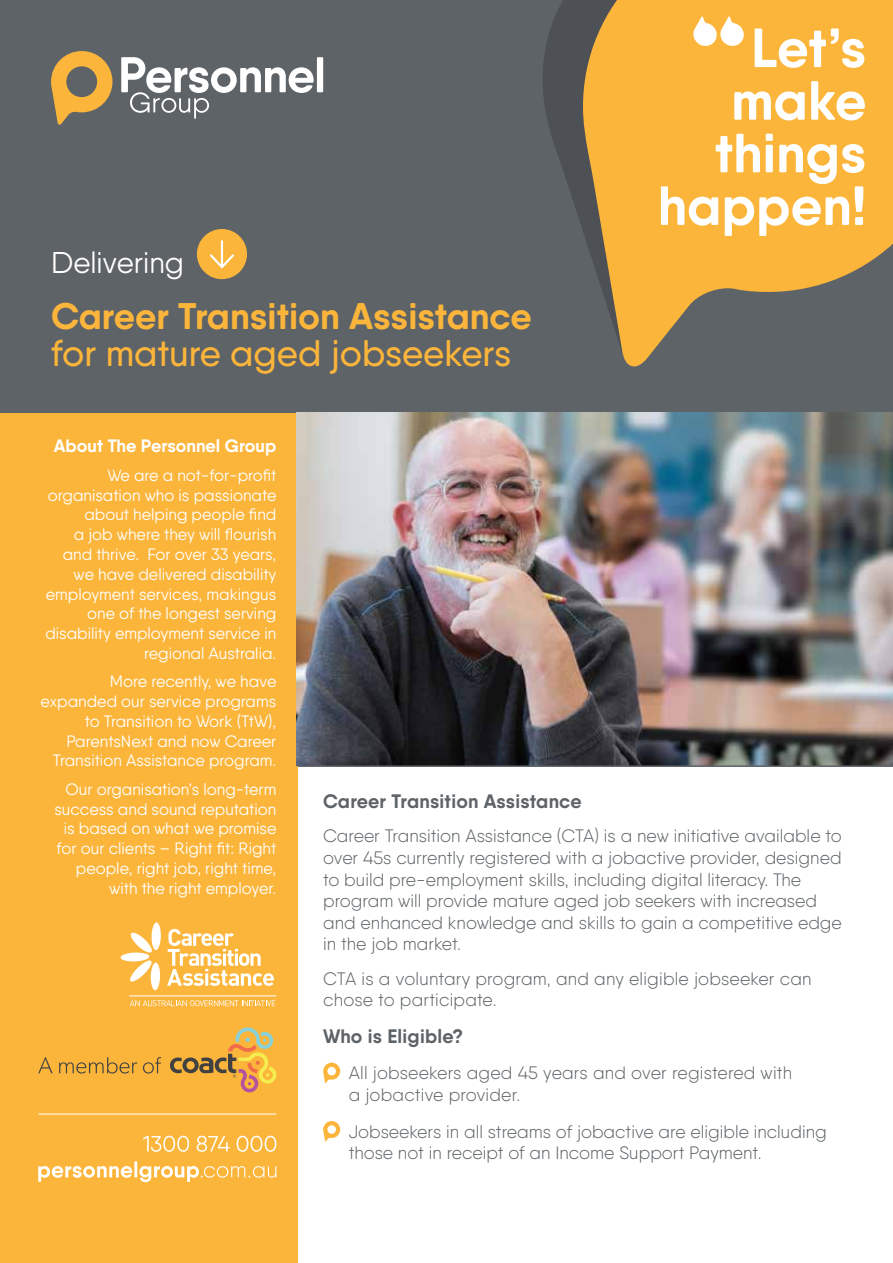
<style>
.page{position:relative;width:893px;height:1263px;background:#fff}
.page>*{position:absolute;margin:0;border:0;box-sizing:border-box;transform-origin:0 0}
.t1{font:700 55.2px/52.7px "Qanelas Soft";color:#fff;text-align:right}
.t2{font:700 37.05px "Qanelas Soft";color:#fcb53b}
.t3{font:500 37.05px "Qanelas Soft";color:#fcb53b}
.t4{font:30px "Qanelas Soft";color:#fff}
.t5{font:700 19.5px "Qanelas Soft";letter-spacing:.01em;color:#5e6367}
.t6{font:300 18px/21.6px "Qanelas Soft";color:#5e6367}
.t7{font:700 18px "Qanelas Soft";color:#fff}
.t8{font:16.5px/19.8px "Qanelas Soft";color:#fff;text-align:right}
</style>
<div class="page">
<div style="left:0;top:0;width:298px;height:1263px;background:#fcb53b"></div>
<div style="left:0;top:0;width:893px;height:412px;background:#5e6367"></div>
<hr style="left:38px;top:1114px;width:238px;height:1px;background:#fff">
<img style="left:297px;top:412px;width:596px;height:353px">
<svg style="left:51px;top:51px;width:61px;height:74px"></svg>
<div style="left:317px;top:57px;width:6px;height:35px;background:#fff"></div>
<svg style="left:121px;top:57px;width:193px;height:62px"></svg>
<div style="left:197px;top:229px;width:50px;height:50px;background:#fcb53b;border-radius:50%"></div>
<svg style="left:210px;top:240px;width:24px;height:28px"></svg>
<svg style="left:543px;top:0;width:40px;height:230px;fill:#4d5155"></svg>
<svg style="left:583px;top:0;width:310px;height:366px;fill:#fcb53b"></svg>
<svg style="left:692px;top:16px;width:53px;height:31px;background:#fddda7"></svg>
<hr style="left:298px;top:765px;width:595px;height:2px;background:#5e6367">
<svg style="left:143px;top:1136px;width:46px;height:16px"></svg>
<svg style="left:197px;top:1136px;width:33px;height:16px"></svg>
<svg style="left:237px;top:1136px;width:39px;height:16px"></svg>
<svg style="left:38px;top:1166px;width:94px;height:16px"></svg>
<hr style="left:134px;top:1161px;width:3px;height:16px;background:#fff">
<svg style="left:139px;top:1166px;width:137px;height:16px"></svg>
<svg style="left:167px;top:929px;width:107px;height:57px"></svg>
<svg style="left:130px;top:932px;width:23px;height:51px"></svg>
<div style="left:151px;top:962px;width:9px;height:28px;background:#fff;border-radius:50%"></div>
<div style="left:151px;top:922px;width:10px;height:28px;background:#fff;border-radius:50%"></div>
<div style="left:121px;top:952px;width:28px;height:10px;background:#fff;border-radius:50%"></div>
<svg style="left:130px;top:1000px;width:145px;height:6px"></svg>
<hr style="left:129px;top:995px;width:147px;height:1px;background:#fff">
<svg style="left:38px;top:1057px;width:15px;height:16px"></svg>
<svg style="left:59px;top:1057px;width:78px;height:16px"></svg>
<svg style="left:143px;top:1057px;width:18px;height:16px"></svg>
<svg style="left:170px;top:1027px;width:106px;height:65px"></svg>
<svg style="left:323px;top:1063px;width:17px;height:20px"></svg>
<svg style="left:323px;top:1121px;width:17px;height:21px"></svg>
<h3 class="t4" style="left:51px;top:244px;width:135px">Delivering</h3>
<h2 class="t2" style="left:51px;top:292px;width:482px">Career Transition Assistance</h2>
<h2 class="t3" style="left:51px;top:330px;width:462px">for mature aged jobseekers</h2>
<h1 class="t1" style="left:658px;top:21px;width:210px">Let’s make things happen!</h1>
<p class="t7" style="left:54px;top:435px;width:224px">About The Personnel Group</p>
<p class="t8" style="left:45px;top:465px;width:232px">We are a not-for-profit organisation who is passionate about helping people find<br>a job where they will flourish and thrive. For over 33 years, we have delivered disability employment services, makingus one of the longest serving disability employment service in regional Australia.</p>
<p class="t8" style="left:41px;top:671px;width:237px">More recently, we have expanded our service programs to Transition to Work (TtW),<br>ParentsNext and now Career<br>Transition Assistance program.</p>
<p class="t8" style="left:54px;top:779px;width:223px">Our organisation’s long-term success and sound reputation is based on what we promise for our clients – Right fit: Right people, right job, right time, with the right employer.</p>
<p class="t5" style="left:323px;top:789px;width:260px">Career Transition Assistance</p>
<p class="t6" style="left:323px;top:825px;width:520px">Career Transition Assistance (CTA) is a new initiative available to over 45s currently registered with a jobactive provider, designed to build pre-employment skills, including digital literacy. The program will provide mature aged job seekers with increased and enhanced knowledge and skills to gain a competitive edge in the job market.</p>
<p class="t6" style="left:323px;top:967px;width:490px">CTA is a voluntary program, and any eligible jobseeker can chose to participate.</p>
<p class="t5" style="left:323px;top:1023px;width:142px">Who is Eligible?</p>
<p class="t6" style="left:349px;top:1062px;width:445px">All jobseekers aged 45 years and over registered with a jobactive provider.</p>
<p class="t6" style="left:349px;top:1120px;width:480px">Jobseekers in all streams of jobactive are eligible including those not in receipt of an Income Support Payment.</p>
</div>
